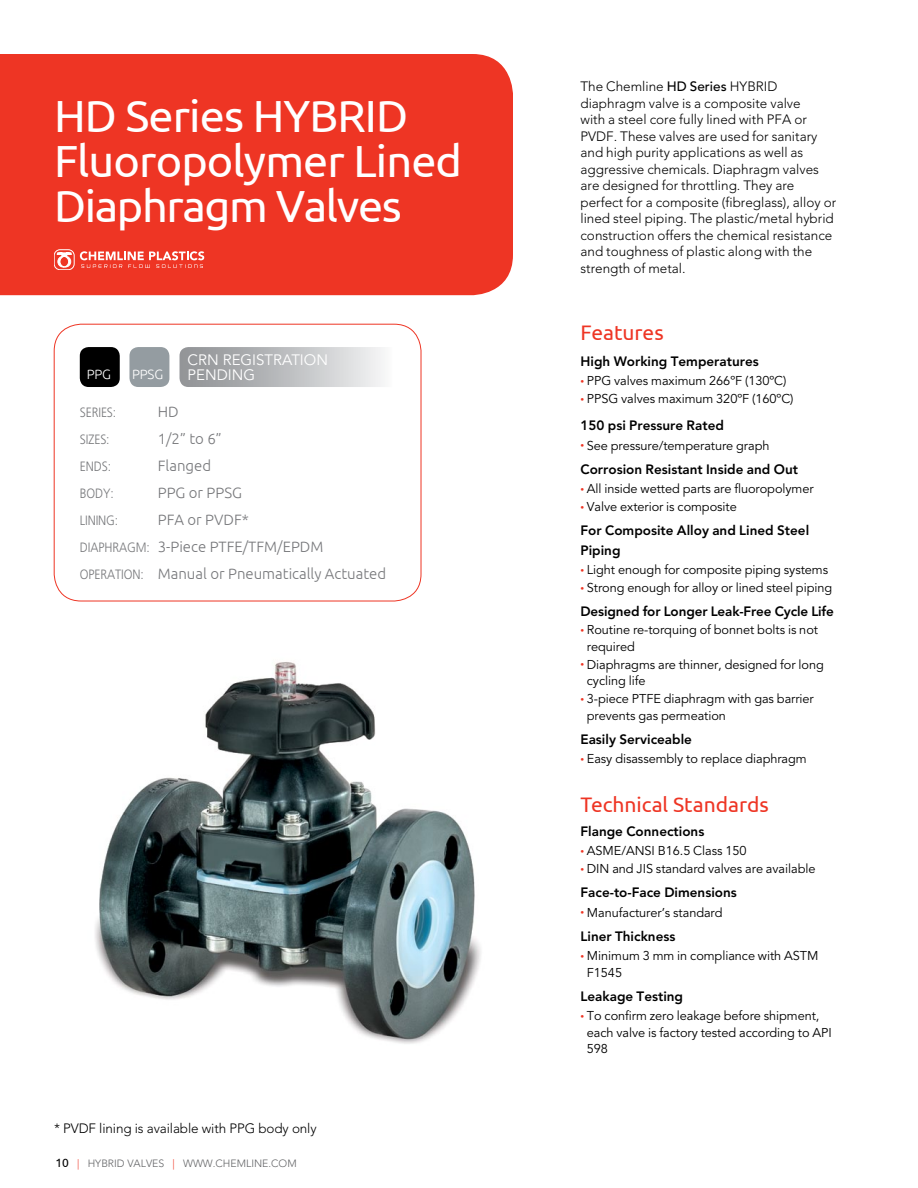
<style>
.page{position:relative;width:918px;height:1188px;background:#fff}
.page>*{position:absolute;margin:0;border:0;box-sizing:border-box;transform-origin:0 0}
.t1{font:45px "Ubuntu";letter-spacing:-.02em;color:#fff}
.features_-_red_text{font:21px "Ubuntu";color:#ee3524}
.t2{font:300 15px "Ubuntu";color:#77787b}
.t3{font:15px "Avenir LT Std";color:#fff}
.Description_paragrap{font:300 13.5px/16.5px "Avenir LT Std";color:#000}
.body{font:800 13.5px/19.5px "Avenir LT Std";color:#000}
.Under_features_BOLD{font:800 13.5px "Avenir LT Std";color:#000}
.t4{font:300 13.5px "Frutiger";letter-spacing:-.01em;color:#77787b;scale:.9 1}
.Product_Codes_-_init{font:300 13.5px "Ubuntu";letter-spacing:-.015em;color:#fff}
.after_bullet_under_f{font:12.75px/16.5px "Avenir LT Std";letter-spacing:-.005em;color:#000}
.body-2{font:12.75px/16.5px "Avenir LT Std";letter-spacing:-.005em;color:#000}
.t5{font:300 10.5px "Avenir LT Std";color:#636466}
.s1{font-family:"Frutiger";font-size:13.5px}
.s2{font-family:"Ubuntu";font-weight:400;font-size:12px;color:#000}
.s3{color:#ee3524}
.s4{font-weight:500}
.s5{font-weight:300;font-size:7.5px;color:#ee3524}
</style>
<div class="page">
<div style="left:0;top:54px;width:513px;height:241px;background:#ee3524"></div>
<div style="left:54px;top:250px;width:20px;height:20px;border:1px solid #fff;border-radius:6px"></div>
<svg style="left:57px;top:252px;width:14px;height:15px"></svg>
<svg style="left:80px;top:251px;width:124px;height:17px;background:#f26f63"></svg>
<div style="left:54px;top:324px;width:367px;height:277px;border:1px solid #ee3524;border-radius:27px"></div>
<div style="left:129px;top:347px;width:40px;height:40px;background:#949ca1;border-radius:9px"></div>
<div style="left:80px;top:347px;width:40px;height:40px;background:#000;border-radius:9px"></div>
<img style="left:95px;top:662px;width:386px;height:382px">
<svg style="left:180px;top:347px;width:203px;height:40px;background:#bdbec0"></svg>
<p class="t1" style="left:54px;top:89px;width:356px">HD Series HYBRID</p>
<p class="t1" style="left:54px;top:134px;width:410px">Fluoropolymer Lined</p>
<p class="t1" style="left:54px;top:179px;width:350px">Diaphragm Valves</p>
<p class="Product_Codes_-_init" style="left:87px;top:366px;width:26px">PPG</p>
<p class="Product_Codes_-_init" style="left:132px;top:366px;width:32px">PPSG</p>
<p class="t3" style="left:188px;top:352px;width:142px">CRN REGISTRATION</p>
<p class="t3" style="left:188px;top:367px;width:69px">PENDING</p>
<p class="t4" style="left:80px;top:404px;width:42px">SERIES:</p>
<p class="t2" style="left:158px;top:402px;width:22px">HD</p>
<p class="t4" style="left:80px;top:431px;width:35px">SIZES:</p>
<p class="t2" style="left:158px;top:429px;width:65px">1/2” to 6”</p>
<p class="t4" style="left:80px;top:458px;width:36px">ENDS:</p>
<p class="t2" style="left:158px;top:456px;width:55px">Flanged</p>
<p class="t4" style="left:80px;top:485px;width:39px">BODY:</p>
<p class="t2" style="left:158px;top:483px;width:86px">PPG or PPSG</p>
<p class="t4" style="left:80px;top:512px;width:44px">LINING:</p>
<p class="t2" style="left:158px;top:510px;width:93px">PFA or PVDF*</p>
<p class="t2" style="left:80px;top:537px;width:245px"><span class="s1">DIAPHRAGM:</span> 3-Piece PTFE/TFM/EPDM</p>
<p class="t2" style="left:80px;top:564px;width:308px"><span class="s1">OPERATION:</span> Manual or Pneumatically Actuated</p>
<p class="Description_paragrap" style="left:54px;top:1121px;width:264px">* PVDF lining is available with PPG body only</p>
<p class="t5" style="left:56px;top:1158px;width:243px"><span class="s2">10</span> <span class="s3">|</span> HYBRID VALVES <span class="s3">|</span> WWW.CHEMLINE.COM</p>
<p class="Description_paragrap" style="left:580px;top:78px;width:257px">The Chemline <span class="s4">HD Series</span> HYBRID diaphragm valve is a composite valve<br>with a steel core fully lined with PFA or PVDF. These valves are used for sanitary and high purity applications as well as aggressive chemicals. Diaphragm valves are designed for throttling. They are perfect for a composite (fibreglass), alloy or lined steel piping. The plastic/metal hybrid construction offers the chemical resistance and toughness of plastic along with the strength of metal.</p>
<p class="features_-_red_text" style="left:580px;top:320px;width:85px">Features</p>
<p class="Under_features_BOLD" style="left:580px;top:353px;width:180px">High Working Temperatures</p>
<p class="after_bullet_under_f" style="left:580px;top:373px;width:208px"><span class="s5">•</span> PPG valves maximum 266ºF (130ºC)</p>
<p class="after_bullet_under_f" style="left:580px;top:391px;width:215px"><span class="s5">•</span> PPSG valves maximum 320ºF (160ºC)</p>
<p class="body" style="left:580px;top:416px;width:145px">150 psi Pressure Rated</p>
<p class="body-2" style="left:580px;top:437px;width:191px"><span class="s5">•</span> See pressure/temperature graph</p>
<p class="Under_features_BOLD" style="left:580px;top:461px;width:219px">Corrosion Resistant Inside and Out</p>
<p class="after_bullet_under_f" style="left:580px;top:481px;width:235px"><span class="s5">•</span> All inside wetted parts are fluoropolymer</p>
<p class="after_bullet_under_f" style="left:580px;top:499px;width:158px"><span class="s5">•</span> Valve exterior is composite</p>
<p class="body" style="left:580px;top:521px;width:230px">For Composite Alloy and Lined Steel<br>Piping</p>
<p class="body-2" style="left:580px;top:562px;width:249px"><span class="s5">•</span> Light enough for composite piping systems</p>
<p class="after_bullet_under_f" style="left:580px;top:580px;width:253px"><span class="s5">•</span> Strong enough for alloy or lined steel piping</p>
<p class="body" style="left:580px;top:602px;width:255px">Designed for Longer Leak-Free Cycle Life</p>
<p class="body-2" style="left:587px;top:622px;width:233px;text-indent:-6px"><span class="s5">•</span> Routine re-torquing of bonnet bolts is not required</p>
<p class="after_bullet_under_f" style="left:587px;top:656px;width:238px;text-indent:-6px"><span class="s5">•</span> Diaphragms are thinner, designed for long cycling life</p>
<p class="after_bullet_under_f" style="left:587px;top:691px;width:228px;text-indent:-6px"><span class="s5">•</span> 3-piece PTFE diaphragm with gas barrier prevents gas permeation</p>
<p class="body" style="left:580px;top:729px;width:113px">Easily Serviceable</p>
<p class="after_bullet_under_f" style="left:580px;top:751px;width:228px"><span class="s5">•</span> Easy disassembly to replace diaphragm</p>
<p class="features_-_red_text" style="left:580px;top:792px;width:190px">Technical Standards</p>
<p class="body" style="left:580px;top:821px;width:125px">Flange Connections</p>
<p class="after_bullet_under_f" style="left:580px;top:843px;width:168px"><span class="s5">•</span> ASME/ANSI B16.5 Class 150</p>
<p class="after_bullet_under_f" style="left:580px;top:861px;width:237px"><span class="s5">•</span> DIN and JIS standard valves are available</p>
<p class="body" style="left:580px;top:883px;width:158px">Face-to-Face Dimensions</p>
<p class="after_bullet_under_f" style="left:580px;top:904px;width:144px"><span class="s5">•</span> Manufacturer’s standard</p>
<p class="body" style="left:580px;top:926px;width:96px">Liner Thickness</p>
<p class="after_bullet_under_f" style="left:587px;top:948px;width:233px;text-indent:-6px"><span class="s5">•</span> Minimum 3 mm in compliance with ASTM<br>F1545</p>
<p class="body" style="left:580px;top:986px;width:104px">Leakage Testing</p>
<p class="after_bullet_under_f" style="left:587px;top:1008px;width:246px;text-indent:-6px"><span class="s5">•</span> To confirm zero leakage before shipment, each valve is factory tested according to API<br>598</p>
</div>
